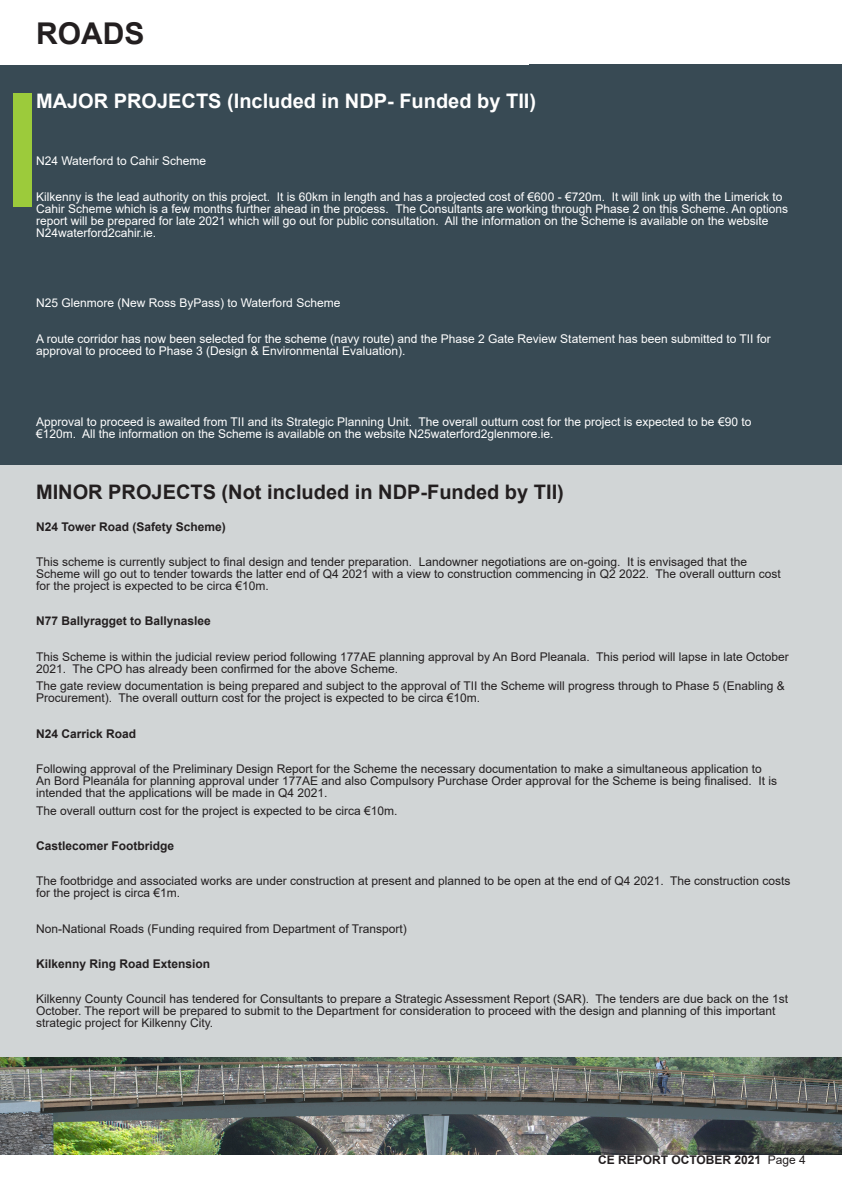
<style>
.page{position:relative;width:842px;height:1191px;background:#fff}
.page>*{position:absolute;margin:0;border:0;box-sizing:border-box;transform-origin:0 0}
.H1_Header{font:700 30px "Arial";color:#231f20}
.H1_Header-2{font:700 20px "Arial";color:#231f20}
.H1_Header-3{font:700 20px "Arial";color:#fff}
.Paragraph_Text{font:12px/12px "Arial";color:#231f20}
.Paragraph_Text-2{font:12px/12px "Arial";color:#fff}
.Paragraph_Text-3{font:700 12px "Arial";color:#231f20}
.s1{font-weight:400}
</style>
<div class="page">
<div style="left:0;top:65px;width:842px;height:400px;background:#384a54"></div>
<div style="left:0;top:465px;width:842px;height:594px;background:#d1d5d6"></div>
<hr style="left:841px;top:370px;width:1px;height:470px;background:#384a54">
<img style="left:0;top:1057px;width:842px;height:98px">
<div style="left:13px;top:93px;width:19px;height:114px;background:#9ccb3b"></div>
<p class="H1_Header" style="left:36px;top:13px;width:110px">ROADS</p>
<p class="H1_Header-3" style="left:36px;top:86px;width:502px">MAJOR PROJECTS (Included in NDP- Funded by TII)</p>
<p class="Paragraph_Text-2" style="left:36px;top:155px;width:172px">N24 Waterford to Cahir Scheme</p>
<p class="Paragraph_Text-2" style="left:36px;top:190px;width:754px">Kilkenny is the lead authority on this project. It is 60km in length and has a projected cost of €600 - €720m. It will link up with the Limerick to Cahir Scheme which is a few months further ahead in the process. The Consultants are working through Phase 2 on this Scheme. An options report will be prepared for late 2021 which will go out for public consultation. All the information on the Scheme is available on the website N24waterford2cahir.ie.</p>
<p class="Paragraph_Text-2" style="left:36px;top:297px;width:306px">N25 Glenmore (New Ross ByPass) to Waterford Scheme</p>
<p class="Paragraph_Text-2" style="left:36px;top:332px;width:736px">A route corridor has now been selected for the scheme (navy route) and the Phase 2 Gate Review Statement has been submitted to TII for approval to proceed to Phase 3 (Design &amp; Environmental Evaluation).</p>
<p class="Paragraph_Text-2" style="left:36px;top:415px;width:717px">Approval to proceed is awaited from TII and its Strategic Planning Unit. The overall outturn cost for the project is expected to be €90 to €120m. All the information on the Scheme is available on the website N25waterford2glenmore.ie.</p>
<p class="H1_Header-2" style="left:36px;top:478px;width:529px">MINOR PROJECTS (Not included in NDP-Funded by TII)</p>
<p class="Paragraph_Text-3" style="left:36px;top:518px;width:191px">N24 Tower Road (Safety Scheme)</p>
<p class="Paragraph_Text" style="left:36px;top:555px;width:746px">This scheme is currently subject to final design and tender preparation. Landowner negotiations are on-going. It is envisaged that the<br>Scheme will go out to tender towards the latter end of Q4 2021 with a view to construction commencing in Q2 2022. The overall outturn cost for the project is expected to be circa €10m.</p>
<p class="Paragraph_Text-3" style="left:36px;top:612px;width:176px">N77 Ballyragget to Ballynaslee</p>
<p class="Paragraph_Text" style="left:36px;top:650px;width:754px">This Scheme is within the judicial review period following 177AE planning approval by An Bord Pleanala. This period will lapse in late October<br>2021. The CPO has already been confirmed for the above Scheme.</p>
<p class="Paragraph_Text" style="left:36px;top:680px;width:750px">The gate review documentation is being prepared and subject to the approval of TII the Scheme will progress through to Phase 5 (Enabling &amp;<br>Procurement). The overall outturn cost for the project is expected to be circa €10m.</p>
<p class="Paragraph_Text-3" style="left:36px;top:725px;width:102px">N24 Carrick Road</p>
<p class="Paragraph_Text" style="left:36px;top:762px;width:743px">Following approval of the Preliminary Design Report for the Scheme the necessary documentation to make a simultaneous application to<br>An Bord Pleanála for planning approval under 177AE and also Compulsory Purchase Order approval for the Scheme is being finalised. It is intended that the applications will be made in Q4 2021.</p>
<p class="Paragraph_Text" style="left:36px;top:804px;width:363px">The overall outturn cost for the project is expected to be circa €10m.</p>
<p class="Paragraph_Text-3" style="left:36px;top:837px;width:140px">Castlecomer Footbridge</p>
<p class="Paragraph_Text" style="left:36px;top:875px;width:756px">The footbridge and associated works are under construction at present and planned to be open at the end of Q4 2021. The construction costs for the project is circa €1m.</p>
<p class="Paragraph_Text" style="left:36px;top:922px;width:372px">Non-National Roads (Funding required from Department of Transport)</p>
<p class="Paragraph_Text-3" style="left:36px;top:955px;width:176px">Kilkenny Ring Road Extension</p>
<p class="Paragraph_Text" style="left:36px;top:993px;width:754px">Kilkenny County Council has tendered for Consultants to prepare a Strategic Assessment Report (SAR). The tenders are due back on the 1st<br>October. The report will be prepared to submit to the Department for consideration to proceed with the design and planning of this important strategic project for Kilkenny City.</p>
<p class="Paragraph_Text-3" style="left:598px;top:1151px;width:209px">CE REPORT OCTOBER 2021 <span class="s1">Page 4</span></p>
</div>
